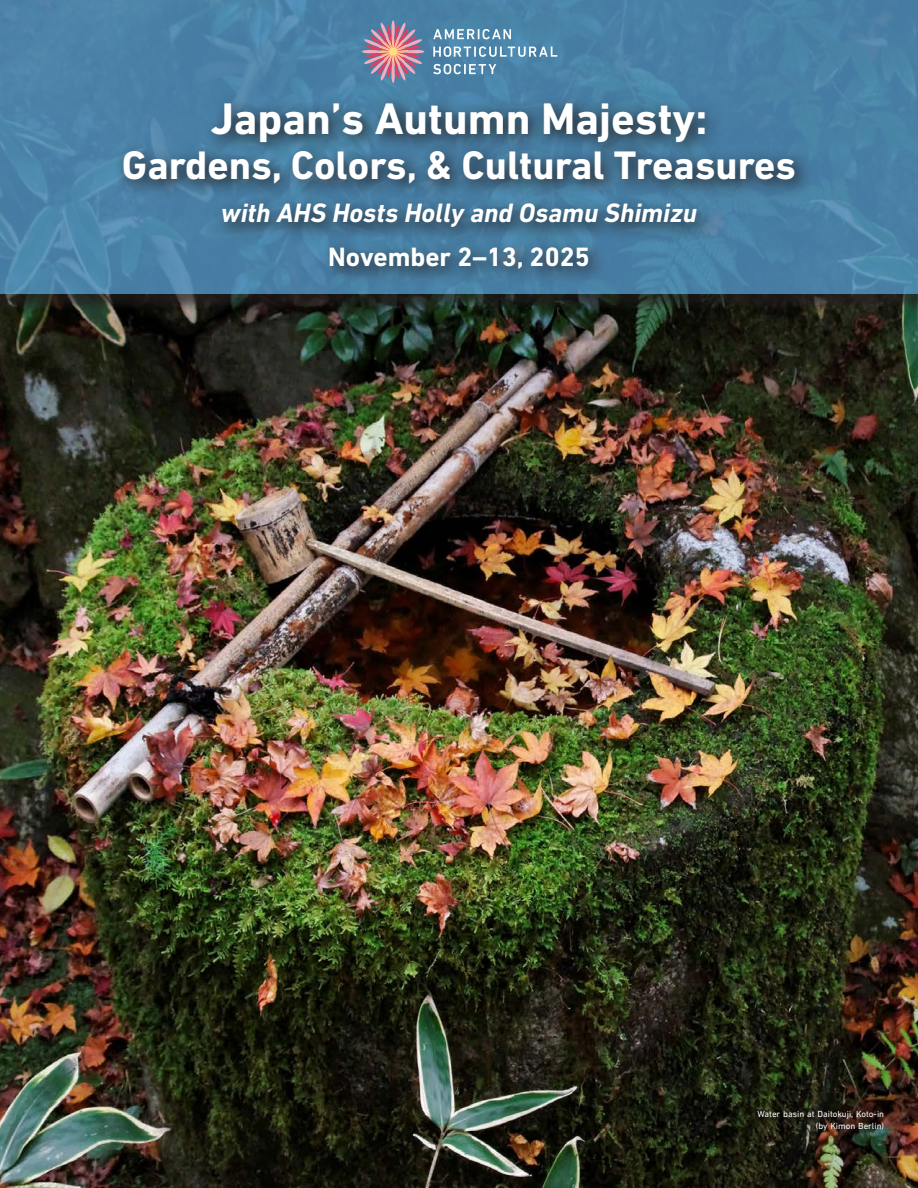
<style>
.page{position:relative;width:918px;height:1188px;background:#fff}
.page>*{position:absolute;margin:0;border:0;box-sizing:border-box;transform-origin:0 0}
.t1{font:700 45px "DIN Next LT Pro";color:#fff}
.t2{font:700 40.5px "DIN Next LT Pro";color:#fff}
.t3{font:italic 700 27px "DIN Next LT Pro";color:#fff}
.t4{font:700 27px "DIN Next LT Pro";color:#fff}
.GENERAL_Photo_Caption{font:9px "DIN Next LT Pro";color:#fff}
</style>
<div class="page">
<img style="left:0;top:313px;width:918px;height:875px">
<div style="left:0;top:1px;width:918px;height:312px;background:#231f20;opacity:.75"></div>
<div style="left:0;top:0;width:918px;height:294px;background:#4a82a7"></div>
<svg style="left:433px;top:64px;width:63px;height:10px"></svg>
<svg style="left:433px;top:46px;width:124px;height:11px"></svg>
<svg style="left:433px;top:29px;width:78px;height:10px"></svg>
<svg style="left:362px;top:20px;width:62px;height:63px"></svg>
<svg style="left:114px;top:93px;width:700px;height:194px"></svg>
<p class="t1" style="left:210px;top:92px;width:499px">Japan’s Autumn Majesty:</p>
<p class="t2" style="left:122px;top:141px;width:676px">Gardens, Colors, &amp; Cultural Treasures</p>
<p class="t3" style="left:221px;top:197px;width:478px">with AHS Hosts Holly and Osamu Shimizu</p>
<p class="t4" style="left:328px;top:241px;width:263px">November 2–13, 2025</p>
<p class="GENERAL_Photo_Caption" style="left:757px;top:1109px;width:128px">Water basin at Daitokuji, Koto-in</p>
<p class="GENERAL_Photo_Caption" style="left:816px;top:1121px;width:70px">(by Kimon Berlin)</p>
</div>
